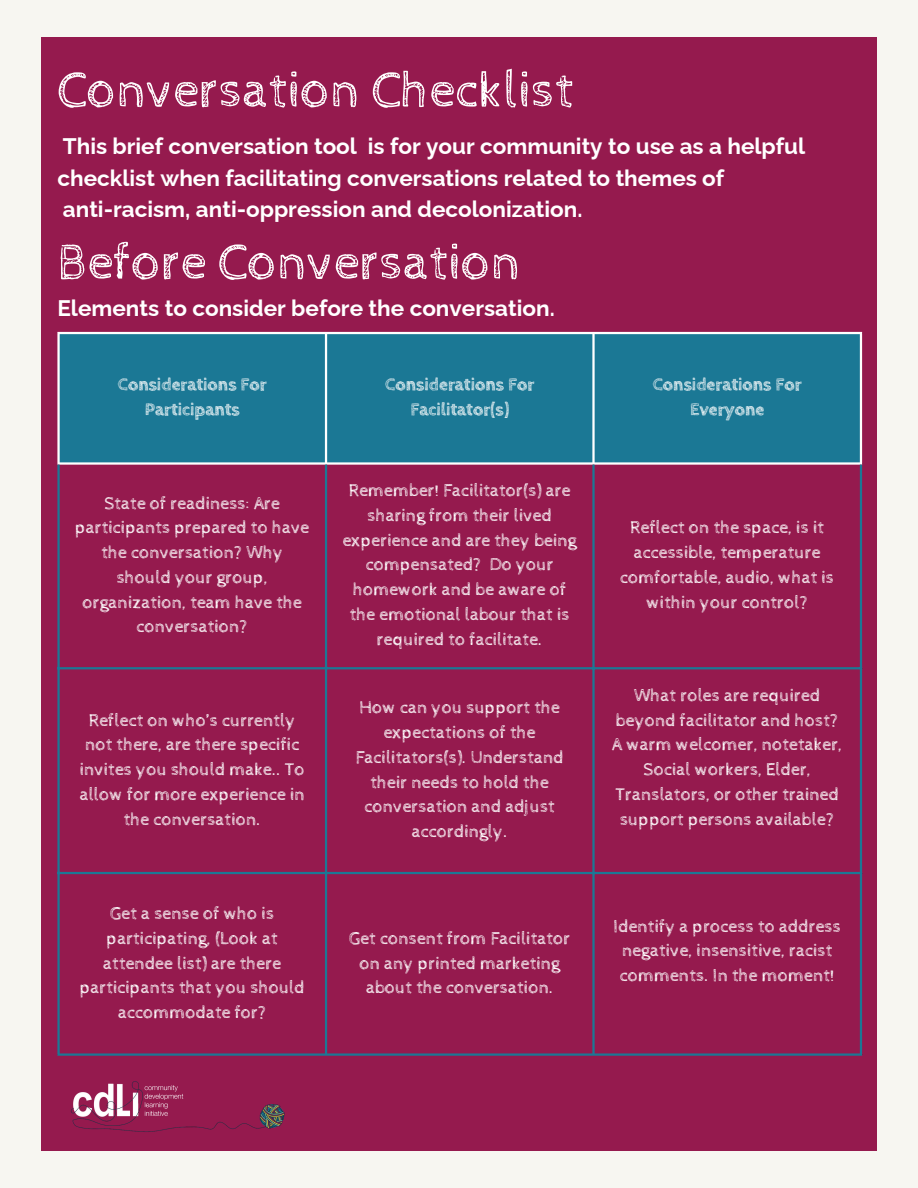
<style>
.page{position:relative;width:918px;height:1188px;background:#f7f6f1}
.page>*{position:absolute;margin:0;border:0;box-sizing:border-box;transform-origin:0 0}
.t1{font:51.75px "Cabin Sketch";color:#fff}
.t2{font:700 22.5px/31.5px "Raleway";color:#fff}
.t3{font:18px/24.8px "Cabin Sketch";color:#fff;text-align:center}
.t4{font:700 18px/24.8px "Cabin Sketch";color:#fff;text-align:center}
</style>
<div class="page">
<div style="left:41px;top:37px;width:836px;height:1114px;background:#951a4e"></div>
<div style="left:60px;top:334px;width:800px;height:128px;background:#1b7895"></div>
<hr style="left:57px;top:334px;width:3px;height:128px;background:#fff">
<hr style="left:325px;top:334px;width:2px;height:128px;background:#fff">
<hr style="left:592px;top:334px;width:3px;height:128px;background:#fff">
<hr style="left:860px;top:334px;width:2px;height:128px;background:#fff">
<hr style="left:57px;top:332px;width:805px;height:2px;background:#fff">
<hr style="left:57px;top:462px;width:805px;height:3px;background:#fff">
<hr style="left:57px;top:465px;width:3px;height:588px;background:#1b7895">
<hr style="left:325px;top:465px;width:2px;height:588px;background:#1b7895">
<hr style="left:592px;top:465px;width:3px;height:588px;background:#1b7895">
<hr style="left:860px;top:465px;width:2px;height:588px;background:#1b7895">
<hr style="left:57px;top:667px;width:805px;height:2px;background:#1b7895">
<hr style="left:57px;top:872px;width:805px;height:2px;background:#1b7895">
<hr style="left:57px;top:1053px;width:805px;height:3px;background:#1b7895">
<img style="left:70px;top:1081px;width:215px;height:51px">
<p class="t1" style="left:57px;top:61px;width:518px">Conversation Checklist</p>
<p class="t2" style="left:57px;top:131px;width:749px">This brief conversation tool is for your community to use as a helpful checklist when facilitating conversations related to themes of</p>
<p class="t2" style="left:63px;top:194px;width:521px">anti-racism, anti-oppression and decolonization.</p>
<p class="t1" style="left:58px;top:233px;width:465px">Before Conversation</p>
<p class="t2" style="left:57px;top:292px;width:499px">Elements to consider before the conversation.</p>
<h1 class="t4" style="left:118px;top:373px;width:150px">Considerations For<br>Participants</h1>
<p class="t4" style="left:385px;top:373px;width:150px">Considerations For<br>Facilitator(s)</p>
<p class="t4" style="left:653px;top:373px;width:150px">Considerations For</p>
<h1 class="t4" style="left:690px;top:398px;width:76px">Everyone</h1>
<p class="t3" style="left:75px;top:491px;width:236px">State of readiness: Are participants prepared to have the conversation? Why should your group, organization, team have the conversation?</p>
<p class="t3" style="left:343px;top:479px;width:236px">Remember! Facilitator(s) are sharing from their lived experience and are they being compensated? Do your homework and be aware of the emotional labour that is required to facilitate.</p>
<p class="t3" style="left:80px;top:708px;width:227px">Reflect on who’s currently not there, are there specific invites you should make.. To allow for more experience in the conversation.</p>
<p class="t3" style="left:356px;top:696px;width:210px">How can you support the expectations of the<br>Facilitators(s). Understand their needs to hold the conversation and adjust accordingly.</p>
<p class="t3" style="left:80px;top:902px;width:227px">Get a sense of who is participating, (Look at attendee list) are there participants that you should accommodate for?</p>
<p class="t3" style="left:349px;top:926px;width:223px">Get consent from Facilitator on any printed marketing about the conversation.</p>
<p class="t3" style="left:620px;top:516px;width:215px">Reflect on the space, is it accessible, temperature comfortable, audio, what is within your control?</p>
<p class="t3" style="left:612px;top:683px;width:232px">What roles are required beyond facilitator and host?<br>A warm welcomer, notetaker,<br>Social workers, Elder,<br>Translators, or other trained support persons available?</p>
<p class="t3" style="left:613px;top:914px;width:229px">Identify a process to address negative, insensitive, racist comments. In the moment!</p>
</div>
